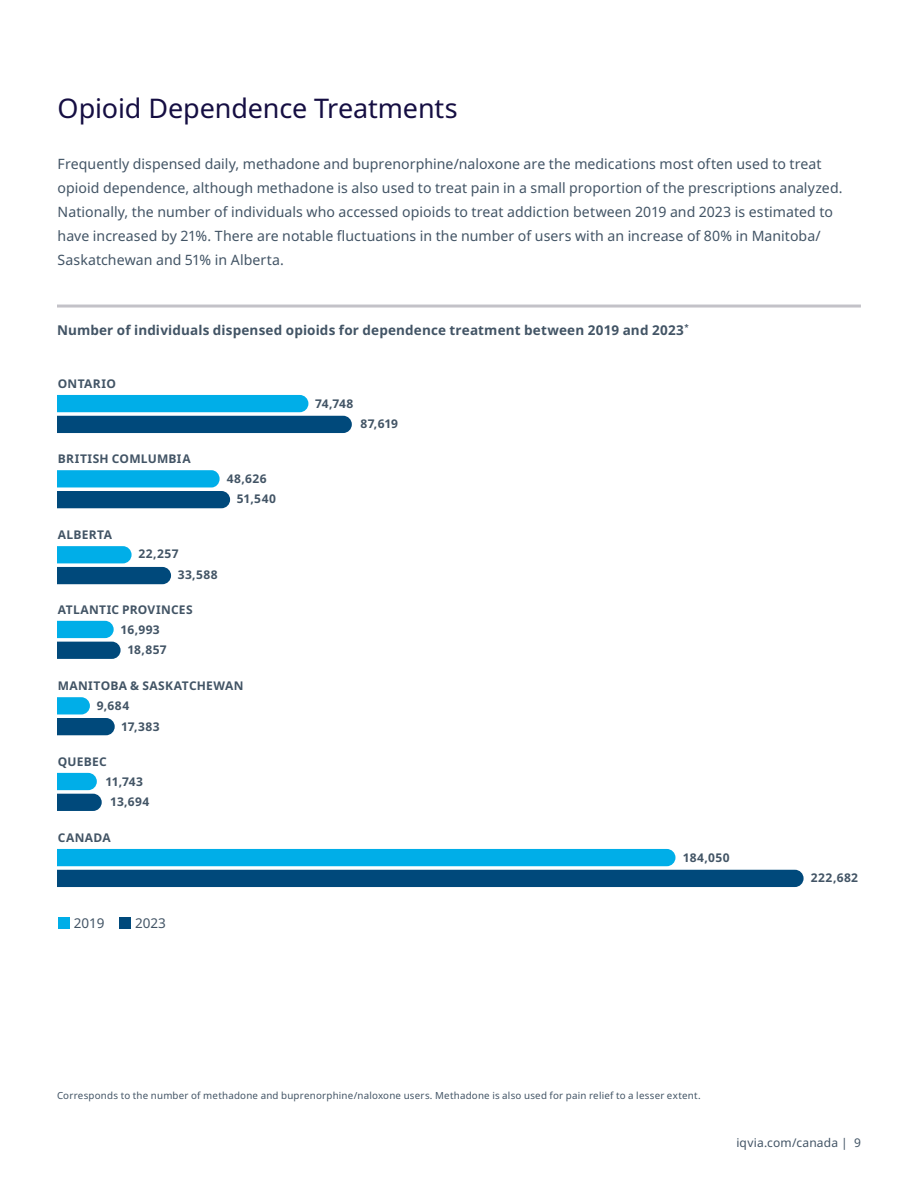
<style>
.page{position:relative;width:918px;height:1188px;background:#fff}
.page>*{position:absolute;margin:0;border:0;box-sizing:border-box;transform-origin:0 0}
.t1{font:27px "Noto Sans";letter-spacing:-.005em;color:#150e42}
.t2{font:14.25px/24px "Noto Sans";letter-spacing:.005em;color:#425465}
.Chart_headline{font:700 13.5px "Noto Sans";letter-spacing:.01em;color:#425465}
.t3{font:13.5px "Noto Sans";color:#425465}
.Body_copy_-_Space{font:700 12px "Noto Sans";letter-spacing:.025em;color:#425465}
.t4{font:12px "Noto Sans";letter-spacing:.015em;color:#425465}
.Body_copy_-_Space-2{font:9.75px "Noto Sans";letter-spacing:.025em;color:#425465}
</style>
<div class="page">
<hr style="left:57px;top:305px;width:804px;height:3px;background:#c3c2c8">
<div style="left:58px;top:917px;width:12px;height:12px;background:#00aee8"></div>
<div style="left:119px;top:917px;width:12px;height:12px;background:#00497b"></div>
<svg style="left:57px;top:849px;width:747px;height:38px;background:#2c8eba"></svg>
<svg style="left:57px;top:395px;width:295px;height:38px;background:#2a8dba"></svg>
<svg style="left:57px;top:470px;width:173px;height:38px;background:#228cba"></svg>
<svg style="left:57px;top:546px;width:114px;height:38px"></svg>
<svg style="left:57px;top:621px;width:64px;height:38px;background:#2c8fbc"></svg>
<svg style="left:57px;top:697px;width:58px;height:38px"></svg>
<svg style="left:57px;top:773px;width:45px;height:38px;background:#2f91bd"></svg>
<p class="t1" style="left:58px;top:89px;width:402px">Opioid Dependence Treatments</p>
<p class="t2" style="left:58px;top:152px;width:786px">Frequently dispensed daily, methadone and buprenorphine/naloxone are the medications most often used to treat opioid dependence, although methadone is also used to treat pain in a small proportion of the prescriptions analyzed.<br>Nationally, the number of individuals who accessed opioids to treat addiction between 2019 and 2023 is estimated to have increased by 21%. There are notable fluctuations in the number of users with an increase of 80% in Manitoba/ Saskatchewan and 51% in Alberta.</p>
<p class="Chart_headline" style="left:57px;top:320px;width:633px">Number of individuals dispensed opioids for dependence treatment between 2019 and 2023<sup>*</sup></p>
<p class="Body_copy_-_Space" style="left:58px;top:375px;width:60px">ONTARIO</p>
<p class="Body_copy_-_Space" style="left:58px;top:451px;width:134px">BRITISH COMLUMBIA</p>
<p class="Body_copy_-_Space" style="left:227px;top:470px;width:41px">48,626</p>
<p class="Body_copy_-_Space" style="left:237px;top:491px;width:41px">51,540</p>
<p class="Body_copy_-_Space" style="left:58px;top:526px;width:56px">ALBERTA</p>
<p class="Body_copy_-_Space" style="left:138px;top:546px;width:42px">22,257</p>
<p class="Body_copy_-_Space" style="left:178px;top:566px;width:41px">33,588</p>
<p class="Body_copy_-_Space" style="left:58px;top:601px;width:136px">ATLANTIC PROVINCES</p>
<p class="Body_copy_-_Space" style="left:121px;top:621px;width:41px">16,993</p>
<p class="Body_copy_-_Space" style="left:127px;top:642px;width:41px">18,857</p>
<p class="Body_copy_-_Space" style="left:58px;top:678px;width:187px">MANITOBA &amp; SASKATCHEWAN</p>
<p class="Body_copy_-_Space" style="left:97px;top:697px;width:34px">9,684</p>
<p class="Body_copy_-_Space" style="left:58px;top:753px;width:50px">QUEBEC</p>
<p class="Body_copy_-_Space" style="left:121px;top:718px;width:40px">17,383</p>
<p class="Body_copy_-_Space" style="left:105px;top:773px;width:39px">11,743</p>
<p class="Body_copy_-_Space" style="left:110px;top:793px;width:41px">13,694</p>
<p class="Body_copy_-_Space" style="left:58px;top:829px;width:54px">CANADA</p>
<p class="t3" style="left:74px;top:914px;width:32px">2019</p>
<p class="t3" style="left:135px;top:914px;width:32px">2023</p>
<p class="Body_copy_-_Space" style="left:315px;top:395px;width:40px">74,748</p>
<p class="Body_copy_-_Space" style="left:360px;top:415px;width:39px">87,619</p>
<p class="Body_copy_-_Space" style="left:683px;top:849px;width:48px">184,050</p>
<p class="Body_copy_-_Space" style="left:811px;top:869px;width:49px">222,682</p>
<p class="Body_copy_-_Space-2" style="left:57px;top:1088px;width:645px">Corresponds to the number of methadone and buprenorphine/naloxone users. Methadone is also used for pain relief to a lesser extent.</p>
<p class="t4" style="left:736px;top:1134px;width:126px">iqvia.com/canada | 9</p>
</div>
